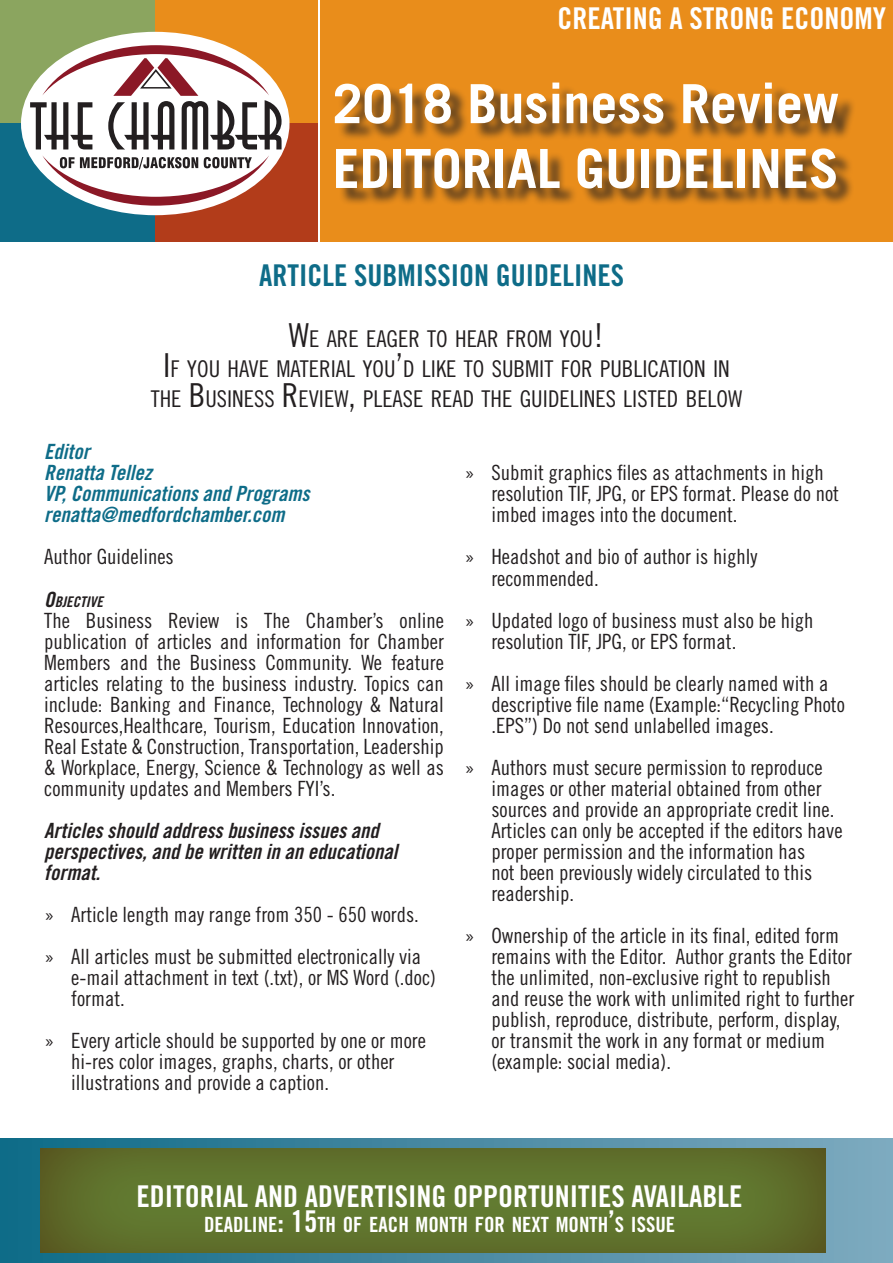
<style>
.page{position:relative;width:893px;height:1263px;background:#fff}
.page>*{position:absolute;margin:0;border:0;box-sizing:border-box;transform-origin:0 0}
.t1{font:700 54px "Trade Gothic LT Std";color:#fff}
.t2{font:30px "Trade Gothic LT Std Bd Cn 20";color:#fff}
.t3{font:30px "Trade Gothic LT Std Bd Cn 20";color:#0e6c88}
.t4{font:23.1px/30px "Trade Gothic LT Std Cn 18";color:#231f20;text-align:center}
.t5{font:21px/21px "Trade Gothic LT Std Cn 18";color:#231f20}
.t6{font:21px/21px "Trade Gothic LT Std Bd Cn 20 Obl";color:#231f20}
.t7{font:21px "Trade Gothic LT Std Bd Cn 20 Obl";color:#0e6c88}
.t8{font:21px "Trade Gothic LT Std Bd Cn 20";color:#fff}
.t9{font:14.7px "Trade Gothic LT Std Bd Cn 20 Obl";color:#231f20}
.s1{font-size:33px}
.s2{font-size:21px}
.s3{font-size:30px}
</style>
<div class="page">
<div style="left:321px;top:0;width:572px;height:242px;background:#e98d1b"></div>
<div style="left:337px;top:85px;width:519px;height:122px;background:#231f20;opacity:.75"></div>
<div style="left:0;top:0;width:155px;height:124px;background:#8ba55f"></div>
<div style="left:0;top:123px;width:155px;height:119px;background:#0e6c88"></div>
<div style="left:155px;top:0;width:162px;height:124px;background:#e98d1b"></div>
<div style="left:155px;top:123px;width:162px;height:119px;background:#b23c1a"></div>
<div style="left:21px;top:32px;width:268px;height:183px;background:#fff;border-radius:50%"></div>
<svg style="left:30px;top:45px;width:252px;height:161px"></svg>
<div style="left:0;top:1138px;width:893px;height:125px;background:linear-gradient(to right,#0f6a87,#7faabf)"></div>
<div style="left:34px;top:1140px;width:792px;height:113px;background:#b23c1a;opacity:.75"></div>
<p class="t2" style="left:557px;top:0;width:330px">CREATING A STRONG ECONOMY</p>
<p class="t1" style="left:333px;top:71px;width:508px">2018 Business Review</p>
<p class="t1" style="left:333px;top:136px;width:508px">EDITORIAL GUIDELINES</p>
<p class="t3" style="left:259px;top:257px;width:366px">ARTICLE SUBMISSION GUIDELINES</p>
<p class="t4" style="left:289px;top:323px;width:316px"><span class="s1">W</span>E ARE EAGER TO HEAR FROM YOU<span class="s1">!</span></p>
<p class="t4" style="left:151px;top:353px;width:593px"><span class="s1">I</span>F YOU HAVE MATERIAL YOU<span class="s1">’</span>D LIKE TO SUBMIT FOR PUBLICATION IN<br>THE <span class="s1">B</span> USINESS <span class="s1">R</span> EVIEW<span class="s1">,</span> PLEASE READ THE GUIDELINES LISTED BELOW</p>
<p class="t7" style="left:44px;top:439px;width:47px">Editor</p>
<p class="t7" style="left:44px;top:460px;width:109px">Renatta Tellez</p>
<p class="t7" style="left:44px;top:481px;width:267px">VP, Communications and Programs</p>
<p class="t7" style="left:44px;top:502px;width:242px">renatta@medfordchamber.com</p>
<p class="t5" style="left:44px;top:546px;width:131px">Author Guidelines</p>
<p class="t9" style="left:44px;top:592px;width:60px"><span class="s2">O</span>BJECTIVE</p>
<p class="t5" style="left:44px;top:609px;width:401px;text-align:justify">The Business Review is The Chamber’s online publication of articles and information for Chamber Members and the Business Community. We feature articles relating to the business industry. Topics can include: Banking and Finance, Technology &amp; Natural Resources,Healthcare, Tourism, Education Innovation, Real Estate &amp; Construction, Transportation, Leadership &amp; Workplace, Energy, Science &amp; Technology as well as community updates and Members FYI’s.</p>
<p class="t6" style="left:44px;top:820px;width:355px">Articles should address business issues and perspectives, and be written in an educational format.</p>
<p class="t5" style="left:44px;top:903px;width:376px">» Article length may range from 350 - 650 words.</p>
<p class="t5" style="left:71px;top:945px;width:366px;text-indent:-27px">» All articles must be submitted electronically via e-mail attachment in text (.txt), or MS Word (.doc) format.</p>
<p class="t5" style="left:71px;top:1029px;width:356px;text-indent:-27px">» Every article should be supported by one or more hi-res color images, graphs, charts, or other illustrations and provide a caption.</p>
<p class="t5" style="left:491px;top:462px;width:349px;text-indent:-27px">» Submit graphics files as attachments in high resolution TIF, JPG, or EPS format. Please do not imbed images into the document.</p>
<p class="t5" style="left:491px;top:546px;width:267px;text-indent:-27px">» Headshot and bio of author is highly recommended.</p>
<p class="t5" style="left:491px;top:609px;width:323px;text-indent:-27px">» Updated logo of business must also be high resolution TIF, JPG, or EPS format.</p>
<p class="t5" style="left:491px;top:672px;width:355px;text-indent:-27px">» All image files should be clearly named with a descriptive file name (Example:“Recycling Photo .EPS”) Do not send unlabelled images.</p>
<p class="t5" style="left:491px;top:756px;width:353px;text-indent:-27px">» Authors must secure permission to reproduce images or other material obtained from other sources and provide an appropriate credit line.<br>Articles can only be accepted if the editors have proper permission and the information has<br>not been previously widely circulated to this readership.</p>
<p class="t5" style="left:491px;top:924px;width:364px;text-indent:-27px">» Ownership of the article in its final, edited form remains with the Editor. Author grants the Editor the unlimited, non-exclusive right to republish and reuse the work with unlimited right to further publish, reproduce, distribute, perform, display, or transmit the work in any format or medium (example: social media).</p>
<p class="t2" style="left:137px;top:1178px;width:607px">EDITORIAL AND ADVERTISING OPPORTUNITIES AVAILABLE</p>
<p class="t8" style="left:204px;top:1212px;width:473px">DEADLINE<span class="s3">: 15</span>TH OF EACH MONTH FOR NEXT MONTH<span class="s3">’</span>S ISSUE</p>
</div>
